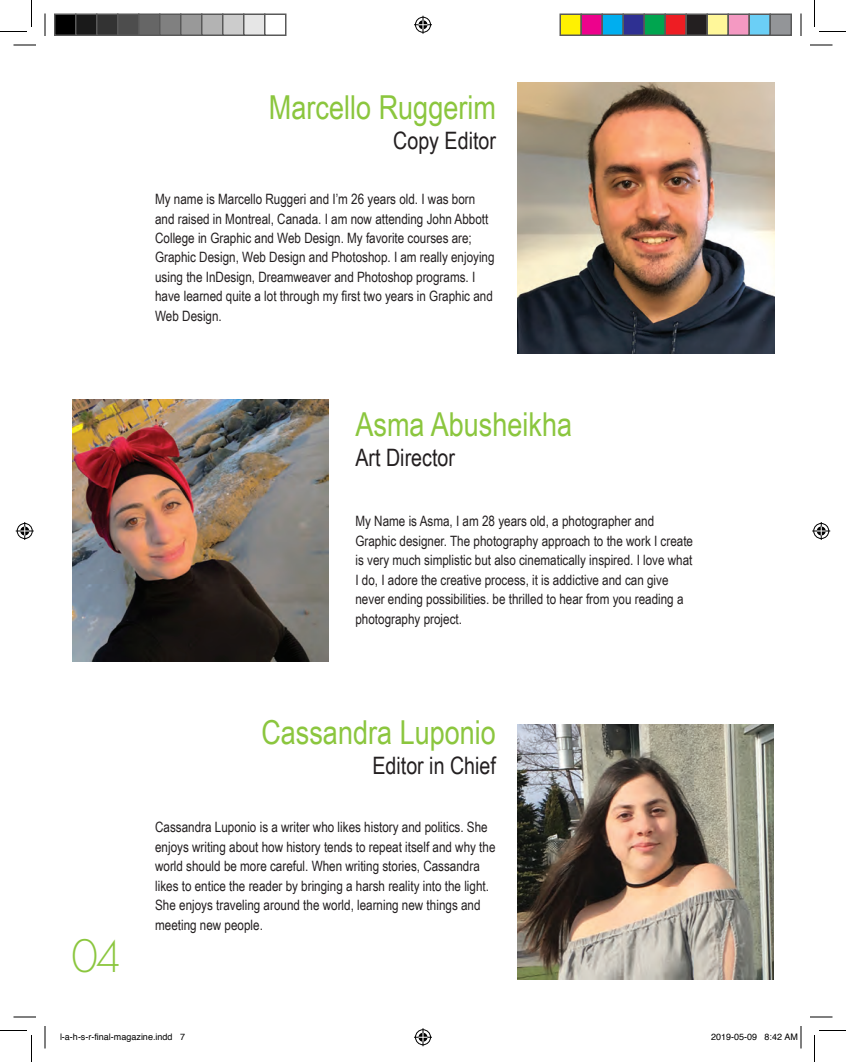
<style>
.page{position:relative;width:846px;height:1062px;background:#fff}
.page>*{position:absolute;margin:0;border:0;box-sizing:border-box;transform-origin:0 0}
.t1{font:300 45px "Geosans";color:#8bc63e}
.team-names2{font:33px "Arial Narrow";color:#8bc63e}
.team-names{font:33px "Arial Narrow";color:#8bc63e}
.team-subtitiles2{font:24px "Arial Narrow";color:#231f20}
.team-subtitiles{font:24px "Arial Narrow";color:#231f20}
.team-body{font:14.25px/19.5px "Arial Narrow";color:#231f20}
.t2{font:9px "Helvetica";color:#000}
</style>
<div class="page">
<img style="left:518px;top:82px;width:256px;height:271px">
<img style="left:72px;top:400px;width:257px;height:261px">
<img style="left:517px;top:725px;width:257px;height:255px">
<svg style="left:14px;top:45px;width:22px;height:1px"></svg>
<svg style="left:810px;top:45px;width:22px;height:1px"></svg>
<svg style="left:14px;top:1017px;width:22px;height:1px"></svg>
<svg style="left:810px;top:1017px;width:22px;height:1px"></svg>
<svg style="left:45px;top:14px;width:1px;height:22px"></svg>
<svg style="left:45px;top:1026px;width:1px;height:22px"></svg>
<svg style="left:801px;top:14px;width:1px;height:22px"></svg>
<svg style="left:0;top:0;width:32px;height:32px"></svg>
<svg style="left:0;top:1030px;width:32px;height:32px"></svg>
<svg style="left:814px;top:0;width:32px;height:32px"></svg>
<svg style="left:814px;top:1030px;width:32px;height:32px"></svg>
<svg style="left:414px;top:16px;width:18px;height:18px"></svg>
<svg style="left:414px;top:1028px;width:18px;height:18px"></svg>
<svg style="left:16px;top:522px;width:18px;height:18px"></svg>
<svg style="left:812px;top:522px;width:18px;height:18px"></svg>
<div style="left:55px;top:14px;width:21px;height:21px;background:#000"></div>
<div style="left:54px;top:14px;width:22px;height:22px;border:2px solid #595959"></div>
<div style="left:76px;top:14px;width:21px;height:21px;background:#1a1a1a"></div>
<div style="left:75px;top:14px;width:23px;height:22px;border:2px solid #595959"></div>
<div style="left:97px;top:14px;width:21px;height:21px;background:#333"></div>
<div style="left:96px;top:14px;width:22px;height:22px;border:2px solid #595959"></div>
<div style="left:118px;top:14px;width:21px;height:21px;background:#4d4d4d"></div>
<div style="left:117px;top:14px;width:23px;height:22px;border:2px solid #595959"></div>
<div style="left:139px;top:14px;width:21px;height:21px;background:#666"></div>
<div style="left:138px;top:14px;width:22px;height:22px;border:2px solid #595959"></div>
<div style="left:160px;top:14px;width:21px;height:21px;background:#808080"></div>
<div style="left:159px;top:14px;width:23px;height:22px;border:2px solid #595959"></div>
<div style="left:181px;top:14px;width:21px;height:21px;background:#999"></div>
<div style="left:180px;top:14px;width:22px;height:22px;border:2px solid #595959"></div>
<div style="left:202px;top:14px;width:21px;height:21px;background:#b3b3b3"></div>
<div style="left:201px;top:14px;width:23px;height:22px;border:2px solid #595959"></div>
<div style="left:223px;top:14px;width:21px;height:21px;background:#ccc"></div>
<div style="left:222px;top:14px;width:22px;height:22px;border:2px solid #595959"></div>
<div style="left:244px;top:14px;width:21px;height:21px;background:#e6e6e6"></div>
<div style="left:243px;top:14px;width:23px;height:22px;border:2px solid #595959"></div>
<div style="left:264px;top:14px;width:22px;height:22px;border:2px solid #595959"></div>
<div style="left:560px;top:14px;width:21px;height:21px;background:#fff101"></div>
<div style="left:560px;top:14px;width:22px;height:22px;border:2px solid #595959"></div>
<div style="left:581px;top:14px;width:21px;height:21px;background:#ed028c"></div>
<div style="left:580px;top:14px;width:23px;height:22px;border:2px solid #595959"></div>
<div style="left:602px;top:14px;width:21px;height:21px;background:#00aeef"></div>
<div style="left:602px;top:14px;width:22px;height:22px;border:2px solid #595959"></div>
<div style="left:623px;top:14px;width:21px;height:21px;background:#2e3092"></div>
<div style="left:622px;top:14px;width:23px;height:22px;border:2px solid #595959"></div>
<div style="left:644px;top:14px;width:21px;height:21px;background:#00a54f"></div>
<div style="left:644px;top:14px;width:22px;height:22px;border:2px solid #595959"></div>
<div style="left:665px;top:14px;width:21px;height:21px;background:#ee1d23"></div>
<div style="left:664px;top:14px;width:23px;height:22px;border:2px solid #595959"></div>
<div style="left:686px;top:14px;width:21px;height:21px;background:#231f20"></div>
<div style="left:686px;top:14px;width:22px;height:22px;border:2px solid #595959"></div>
<div style="left:707px;top:14px;width:21px;height:21px;background:#fff79a"></div>
<div style="left:706px;top:14px;width:23px;height:22px;border:2px solid #595959"></div>
<div style="left:728px;top:14px;width:21px;height:21px;background:#f499c2"></div>
<div style="left:728px;top:14px;width:22px;height:22px;border:2px solid #595959"></div>
<div style="left:749px;top:14px;width:21px;height:21px;background:#6bcff6"></div>
<div style="left:748px;top:14px;width:23px;height:22px;border:2px solid #595959"></div>
<div style="left:770px;top:14px;width:21px;height:21px;background:#939598"></div>
<div style="left:770px;top:14px;width:22px;height:22px;border:2px solid #595959"></div>
<svg style="left:800px;top:1026px;width:2px;height:22px"></svg>
<p class="team-names2" style="left:269px;top:83px;width:229px">Marcello Ruggerim</p>
<p class="team-subtitiles2" style="left:393px;top:123px;width:104px">Copy Editor</p>
<p class="team-body" style="left:155px;top:189px;width:341px">My name is Marcello Ruggeri and I’m 26 years old. I was born and raised in Montreal, Canada. I am now attending John Abbott College in Graphic and Web Design. My favorite courses are; Graphic Design, Web Design and Photoshop. I am really enjoying using the InDesign, Dreamweaver and Photoshop programs. I have learned quite a lot through my first two years in Graphic and Web Design.</p>
<p class="team-names" style="left:356px;top:400px;width:218px">Asma Abusheikha</p>
<p class="team-subtitiles" style="left:356px;top:440px;width:101px">Art Director</p>
<p class="team-body" style="left:356px;top:511px;width:339px">My Name is Asma, I am 28 years old, a photographer and Graphic designer. The photography approach to the work I create is very much simplistic but also cinematically inspired. I love what I do, I adore the creative process, it is addictive and can give never ending possibilities. be thrilled to hear from you reading a photography project.</p>
<p class="team-names2" style="left:261px;top:708px;width:236px">Cassandra Luponio</p>
<p class="team-subtitiles2" style="left:372px;top:748px;width:125px">Editor in Chief</p>
<p class="t1" style="left:72px;top:931px;width:48px">04</p>
<p class="team-body" style="left:155px;top:817px;width:342px">Cassandra Luponio is a writer who likes history and politics. She enjoys writing about how history tends to repeat itself and why the world should be more careful. When writing stories, Cassandra likes to entice the reader by bringing a harsh reality into the light.<br>She enjoys traveling around the world, learning new things and meeting new people.</p>
<p class="t2" style="left:60px;top:1029px;width:127px">l-a-h-s-r-final-magazine.indd 7</p>
<p class="t2" style="left:711px;top:1029px;width:89px">2019-05-09 8:42 AM</p>
</div>
